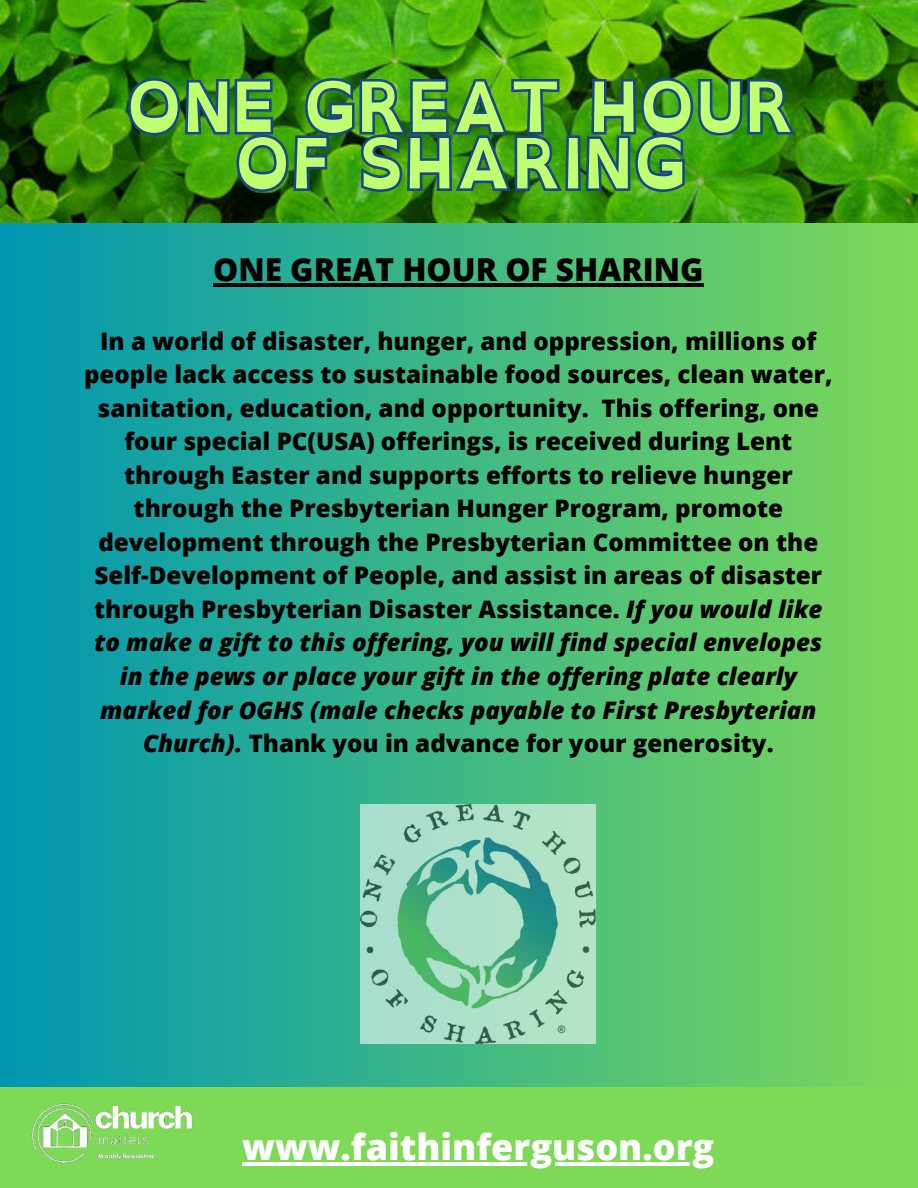
<style>
.page{position:relative;width:918px;height:1188px;background:#fff}
.page>*{position:absolute;margin:0;border:0;box-sizing:border-box;transform-origin:0 0}
.t1{font:700 69px/56.4px "Open Dyslexic";color:#c1ff72;text-align:center}
.t2{font:800 36px "Open Sans";color:#fff}
.t3{font:800 31.65px "Open Sans";color:#000}
.t4{font:800 24.15px/33.6px "Open Sans";color:#000;text-align:center}
.s1{font-style:italic}
</style>
<div class="page">
<div style="left:0;top:0;width:918px;height:1188px;background:linear-gradient(to right,#0097b2,#7dd857)"></div>
<div style="left:0;top:1087px;width:917px;height:101px;background:#7ed957"></div>
<img style="left:31px;top:1103px;width:162px;height:60px">
<img style="left:0;top:0;width:918px;height:223px">
<img style="left:361px;top:804px;width:235px;height:240px">
<hr style="left:213px;top:283px;width:491px;height:3px;background:#000">
<hr style="left:242px;top:1162px;width:473px;height:3px;background:#fff">
<img style="left:126px;top:74px;width:673px;height:68px">
<img style="left:234px;top:130px;width:484px;height:68px">
<p class="t1" style="left:126px;top:78px;width:671px">ONE GREAT HOUR<br>OF SHARING</p>
<h3 class="t3" style="left:213px;top:247px;width:492px">ONE GREAT HOUR OF SHARING</h3>
<p class="t4" style="left:84px;top:324px;width:750px">In a world of disaster, hunger, and oppression, millions of people lack access to sustainable food sources, clean water, sanitation, education, and opportunity. This offering, one four special PC(USA) offerings, is received during Lent through Easter and supports efforts to relieve hunger through the Presbyterian Hunger Program, promote development through the Presbyterian Committee on the Self-Development of People, and assist in areas of disaster through Presbyterian Disaster Assistance. <span class="s1">If you would like to make a gift to this offering, you will find special envelopes in the pews or place your gift in the offering plate clearly marked for OGHS (male checks payable to First Presbyterian Church).</span> Thank you in advance for your generosity.</p>
<p class="t2" style="left:242px;top:1121px;width:474px">www.faithinferguson.org</p>
</div>
